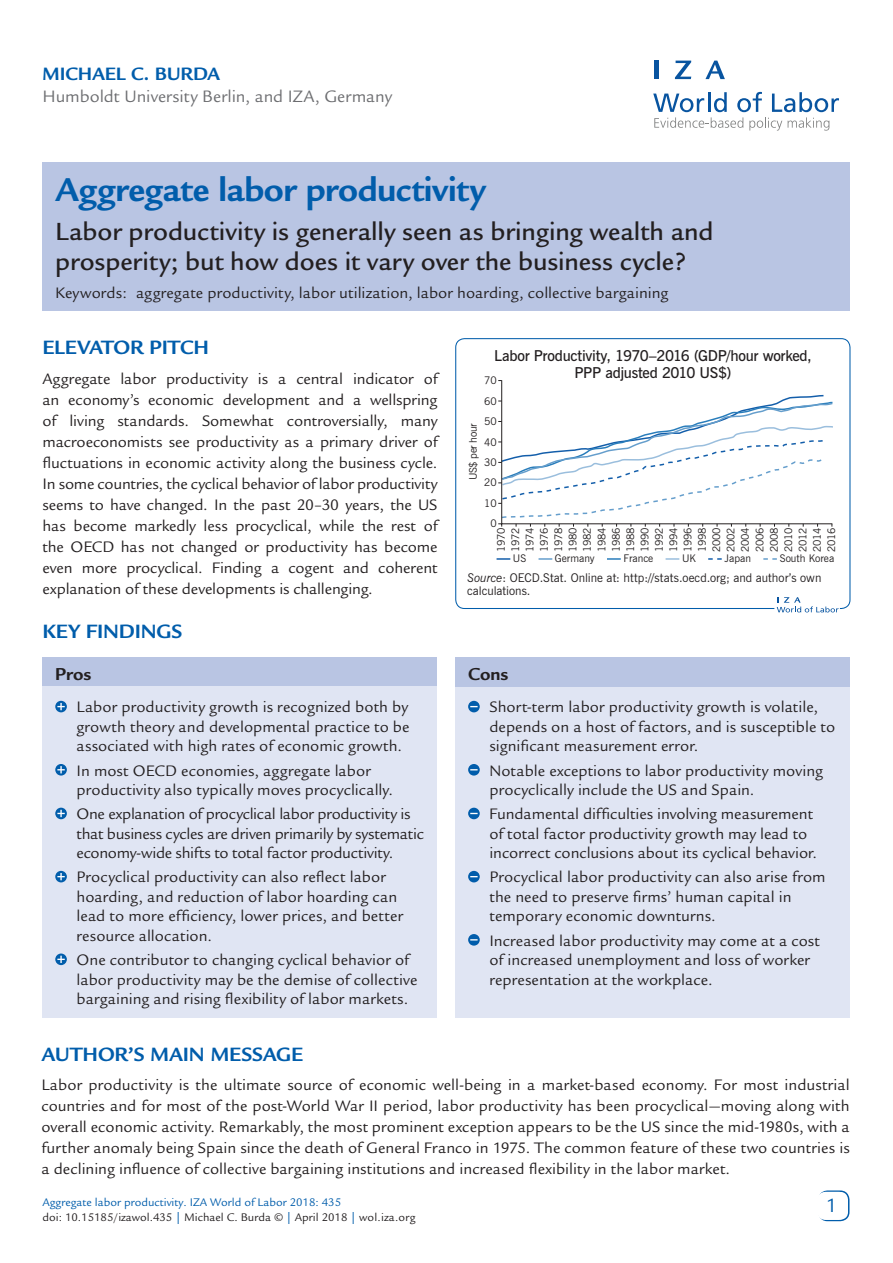
<style>
.page{position:relative;width:893px;height:1263px;background:#fff}
.page>*{position:absolute;margin:0;border:0;box-sizing:border-box;transform-origin:0 0}
.Cover__Title{font:700 36px "Legacy Sans";letter-spacing:-.01em;color:#015dab}
.Cover__Subtitle{font:500 27px/30px "Legacy Sans";color:#231f20}
.Main__A_Level_Headin{font:700 21px "Legacy Sans";letter-spacing:-.01em;color:#015dab}
.t1{font:21px "Legacy Sans";color:#015dab}
.Cover__AuthorName{font:700 19.5px "Legacy Sans";letter-spacing:-.01em;color:#015dab}
.Cover__Pro_Con_Heade{font:700 18.75px "Legacy Sans";letter-spacing:-.005em;color:#231f20}
.Cover__Affiliation{font:18px "Legacy Sans";color:#6c6d70}
.Cover__Pro_Con_Bulle{font:16.5px/19.5px "Legacy Sans";color:#231f20}
.Main__Bodytext{font:16.5px/21px "Legacy Sans";color:#231f20;text-align:justify}
.Keywords{font:16.5px "Legacy Sans";letter-spacing:.005em;color:#231f20}
.GA_Head{font:600 15px/16.5px "News Gothic BT";letter-spacing:-.02em;color:#231f20;text-align:center}
.t2{font:12px/14.5px "Legacy Sans";color:#015dab}
.Figso{font:12px/13.5px "News Gothic BT";color:#231f20}
.t3{font:10.5px/14.4px "News Gothic BT";letter-spacing:-.04em;color:#231f20;text-align:justify}
.t4{font:10.5px "News Gothic BT";color:#231f20}
.s1{font-style:italic}
.s2{color:#231f20}
.s3{font-family:"Legacy Sans Std";color:#231f20}
</style>
<div class="page">
<div style="left:43px;top:162px;width:807px;height:149px;background:#b9c5e3"></div>
<div style="left:818px;top:1190px;width:31px;height:31px;border:2px solid #015dab;border-radius:9px"></div>
<div style="left:817px;top:1192px;width:30px;height:28px;background:#fff;border-radius:9px"></div>
<svg style="left:653px;top:92px;width:186px;height:39px"></svg>
<hr style="left:654px;top:61px;width:4px;height:18px;background:#0854a0">
<svg style="left:675px;top:61px;width:16px;height:18px"></svg>
<svg style="left:705px;top:61px;width:20px;height:18px"></svg>
<div style="left:455px;top:657px;width:395px;height:361px;background:#e0e5f3"></div>
<div style="left:455px;top:657px;width:395px;height:29px;background:#b9c5e3"></div>
<svg style="left:468px;top:701px;width:12px;height:11px"></svg>
<svg style="left:468px;top:764px;width:12px;height:11px"></svg>
<svg style="left:468px;top:808px;width:12px;height:11px"></svg>
<svg style="left:468px;top:871px;width:12px;height:11px"></svg>
<svg style="left:468px;top:934px;width:12px;height:12px"></svg>
<div style="left:43px;top:657px;width:394px;height:361px;background:#e0e5f3"></div>
<div style="left:43px;top:657px;width:394px;height:28px;background:#b9c5e3"></div>
<svg style="left:55px;top:701px;width:12px;height:11px"></svg>
<svg style="left:57px;top:703px;width:8px;height:7px"></svg>
<svg style="left:55px;top:764px;width:12px;height:11px"></svg>
<svg style="left:57px;top:766px;width:8px;height:7px"></svg>
<svg style="left:55px;top:808px;width:12px;height:11px"></svg>
<svg style="left:57px;top:810px;width:8px;height:7px"></svg>
<svg style="left:55px;top:871px;width:12px;height:11px"></svg>
<svg style="left:57px;top:873px;width:8px;height:7px"></svg>
<svg style="left:55px;top:953px;width:12px;height:12px"></svg>
<svg style="left:57px;top:956px;width:8px;height:7px"></svg>
<div style="left:455px;top:338px;width:395px;height:271px;border:1px solid #015dab;border-radius:9px"></div>
<div style="left:774px;top:596px;width:66px;height:18px;background:#fff;border:1px solid #fff"></div>
<svg style="left:777px;top:597px;width:62px;height:15px"></svg>
<svg style="left:497px;top:558px;width:13px;height:2px"></svg>
<svg style="left:538px;top:558px;width:14px;height:2px"></svg>
<svg style="left:607px;top:558px;width:14px;height:2px"></svg>
<svg style="left:666px;top:558px;width:13px;height:2px"></svg>
<svg style="left:708px;top:558px;width:14px;height:2px"></svg>
<svg style="left:763px;top:558px;width:14px;height:2px"></svg>
<svg style="left:501px;top:380px;width:332px;height:145px"></svg>
<p class="Cover__AuthorName" style="left:43px;top:63px;width:179px">MICHAEL C. BURDA</p>
<p class="Cover__Affiliation" style="left:43px;top:86px;width:351px">Humboldt University Berlin, and IZA, Germany</p>
<p class="Cover__Title" style="left:55px;top:169px;width:432px">Aggregate labor productivity</p>
<p class="Cover__Subtitle" style="left:55px;top:216px;width:660px">Labor productivity is generally seen as bringing wealth and prosperity; but how does it vary over the business cycle?</p>
<p class="Keywords" style="left:55px;top:283px;width:615px">Keywords: aggregate productivity, labor utilization, labor hoarding, collective bargaining</p>
<p class="Main__A_Level_Headin" style="left:42px;top:336px;width:168px">ELEVATOR PITCH</p>
<p class="Main__Bodytext" style="left:42px;top:368px;width:397px">Aggregate labor productivity is a central indicator of an economy’s economic development and a wellspring of living standards. Somewhat controversially, many macroeconomists see productivity as a primary driver of fluctuations in economic activity along the business cycle.<br>In some countries, the cyclical behavior of labor productivity seems to have changed. In the past 20–30 years, the US has become markedly less procyclical, while the rest of the OECD has not changed or productivity has become even more procyclical. Finding a cogent and coherent explanation of these developments is challenging.</p>
<p class="Main__A_Level_Headin" style="left:42px;top:619px;width:141px">KEY FINDINGS</p>
<p class="Cover__Pro_Con_Heade" style="left:55px;top:663px;width:38px">Pros</p>
<p class="Cover__Pro_Con_Bulle" style="left:77px;top:698px;width:335px;text-align:justify">Labor productivity growth is recognized both by growth theory and developmental practice to be associated with high rates of economic growth.</p>
<p class="Cover__Pro_Con_Bulle" style="left:77px;top:761px;width:318px">In most OECD economies, aggregate labor productivity also typically moves procyclically.</p>
<p class="Cover__Pro_Con_Bulle" style="left:77px;top:804px;width:349px">One explanation of procyclical labor productivity is that business cycles are driven primarily by systematic economy-wide shifts to total factor productivity.</p>
<p class="Cover__Pro_Con_Bulle" style="left:77px;top:868px;width:328px">Procyclical productivity can also reflect labor hoarding, and reduction of labor hoarding can lead to more efficiency, lower prices, and better resource allocation.</p>
<p class="Cover__Pro_Con_Bulle" style="left:77px;top:950px;width:342px">One contributor to changing cyclical behavior of labor productivity may be the demise of collective bargaining and rising flexibility of labor markets.</p>
<p class="GA_Head" style="left:494px;top:347px;width:319px">Labor Productivity, 1970–2016 (GDP/hour worked,<br>PPP adjusted 2010 US$)</p>
<p class="t3" style="left:484px;top:373px;width:14px">70</p>
<p class="t3" style="left:484px;top:394px;width:14px">60</p>
<p class="t3" style="left:484px;top:414px;width:14px">50</p>
<p class="t3" style="left:466px;top:480px;width:58px;rotate:-90deg">US$ per hour</p>
<p class="t3" style="left:484px;top:434px;width:14px">40</p>
<p class="t3" style="left:484px;top:455px;width:14px">30</p>
<p class="t3" style="left:484px;top:475px;width:14px">20</p>
<p class="t3" style="left:484px;top:496px;width:14px">10</p>
<p class="t3" style="left:490px;top:516px;width:8px">0</p>
<p class="t3" style="left:494px;top:552px;width:26px;rotate:-90deg">1970<br>1972<br>1974<br>1976<br>1978<br>1980<br>1982<br>1984<br>1986<br>1988<br>1990<br>1992<br>1994<br>1996<br>1998<br>2000<br>2002<br>2004<br>2006<br>2008<br>2010<br>2012<br>2014<br>2016</p>
<p class="t3" style="left:513px;top:551px;width:15px">US</p>
<p class="t4" style="left:555px;top:552px;width:41px">Germany</p>
<p class="t3" style="left:623px;top:551px;width:31px">France</p>
<p class="t3" style="left:682px;top:551px;width:16px">UK</p>
<p class="t3" style="left:725px;top:551px;width:28px">Japan</p>
<p class="t4" style="left:780px;top:552px;width:56px">South Korea</p>
<p class="Figso" style="left:467px;top:570px;width:356px"><span class="s1">Source</span>: OECD.Stat. Online at: http://stats.oecd.org; and author’s own calculations.</p>
<p class="Cover__Pro_Con_Heade" style="left:468px;top:663px;width:42px">Cons</p>
<p class="Cover__Pro_Con_Bulle" style="left:489px;top:698px;width:347px">Short-term labor productivity growth is volatile, depends on a host of factors, and is susceptible to significant measurement error.</p>
<p class="Cover__Pro_Con_Bulle" style="left:489px;top:761px;width:335px">Notable exceptions to labor productivity moving procyclically include the US and Spain.</p>
<p class="Cover__Pro_Con_Bulle" style="left:489px;top:804px;width:329px">Fundamental difficulties involving measurement of total factor productivity growth may lead to incorrect conclusions about its cyclical behavior.</p>
<p class="Cover__Pro_Con_Bulle" style="left:489px;top:868px;width:338px">Procyclical labor productivity can also arise from the need to preserve firms’ human capital in temporary economic downturns.</p>
<p class="Cover__Pro_Con_Bulle" style="left:489px;top:931px;width:332px">Increased labor productivity may come at a cost of increased unemployment and loss of worker representation at the workplace.</p>
<p class="Main__A_Level_Headin" style="left:41px;top:1042px;width:263px">AUTHOR’S MAIN MESSAGE</p>
<p class="Main__Bodytext" style="left:41px;top:1074px;width:810px">Labor productivity is the ultimate source of economic well-being in a market-based economy. For most industrial countries and for most of the post-World War II period, labor productivity has been procyclical—moving along with overall economic activity. Remarkably, the most prominent exception appears to be the US since the mid-1980s, with a further anomaly being Spain since the death of General Franco in 1975. The common feature of these two countries is a declining influence of collective bargaining institutions and increased flexibility in the labor market.</p>
<p class="t2" style="left:43px;top:1195px;width:374px">Aggregate labor productivity. IZA World of Labor 2018: 435<br><span class="s2">doi: 10.15185/izawol.435</span> | <span class="s2">Michael C. Burda ©</span> | <span class="s3">April</span> <span class="s2">2018</span> | <span class="s2">wol.iza.org</span></p>
<p class="t1" style="left:828px;top:1194px;width:13px">1</p>
</div>
